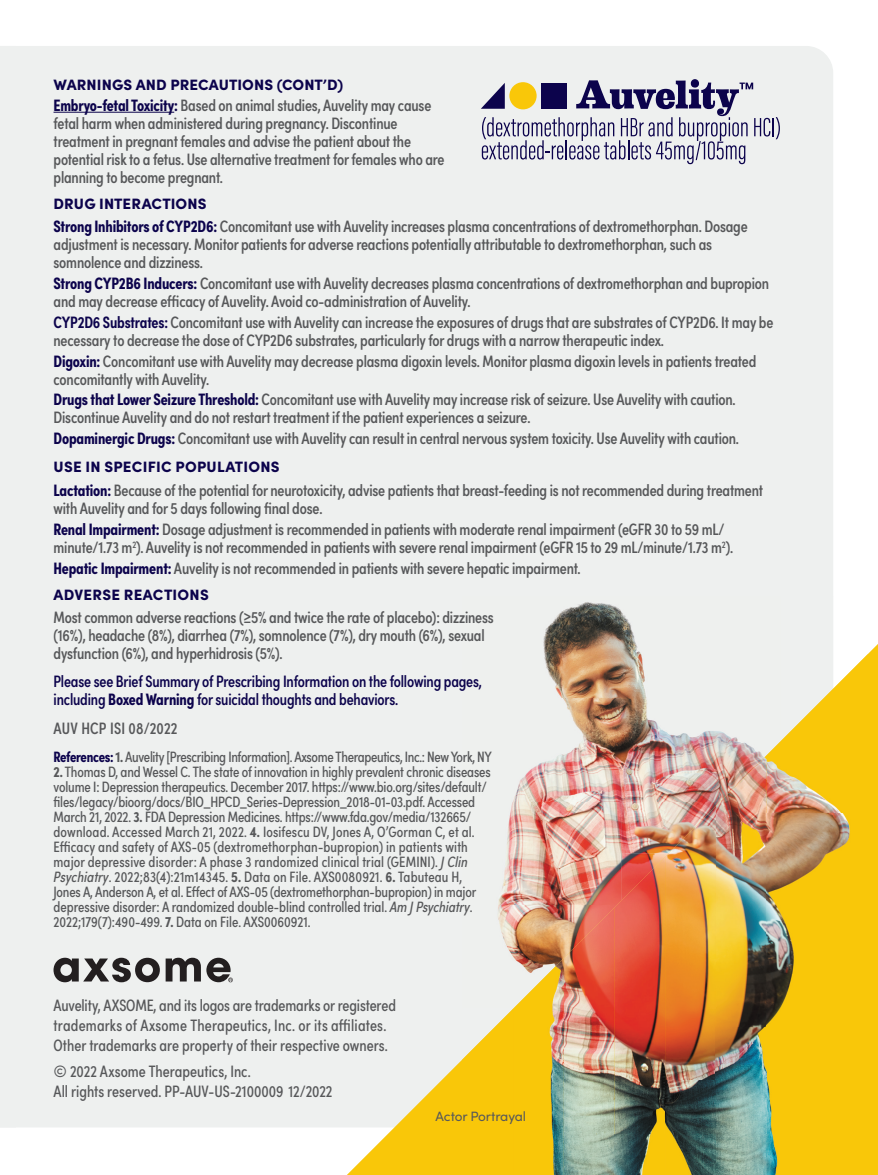
<style>
.page{position:relative;width:878px;height:1175px;background:#fff}
.page>*{position:absolute;margin:0;border:0;box-sizing:border-box;transform-origin:0 0}
.t1{font:500 16.5px/18px "Sofia Pro Condensed";letter-spacing:-.01em;color:#57585a}
.t2{font:16.5px/19.8px "Sofia Pro Condensed";color:#57585a}
.t3{font:500 16.5px/18px "Sofia Pro Condensed";letter-spacing:-.01em;color:#0c034c}
.t4{font:500 16.5px "Sofia Pro Condensed";letter-spacing:.015em;color:#57585a}
.t5{font:15px/15px "Sofia Pro Condensed";letter-spacing:-.01em;color:#57585a}
.t6{font:900 15px "Sofia Pro";letter-spacing:.01em;color:#0c034c}
.t7{font:13.5px "Sofia Pro";letter-spacing:-.015em;color:#57585a}
.s1{font-weight:700;color:#0c034c}
.s2{font-weight:600;color:#0c034c}
.s3{font-weight:700}
.s4{font-style:italic}
.s5{font-family:"Sofia Pro"}
</style>
<div class="page">
<div style="left:0;top:46px;width:833px;height:1081px;background:#eef0ef"></div>
<svg style="left:332px;top:629px;width:546px;height:545px;background:#f0e9ca"></svg>
<img style="left:833px;top:629px;width:34px;height:25px">
<img style="left:462px;top:596px;width:318px;height:205px">
<div style="left:780px;top:596px;width:53px;height:58px;background:#eef0ef"></div>
<img style="left:462px;top:801px;width:159px;height:104px">
<img style="left:621px;top:801px;width:94px;height:52px">
<img style="left:621px;top:853px;width:44px;height:3px">
<img style="left:462px;top:905px;width:106px;height:102px">
<img style="left:568px;top:905px;width:46px;height:2px">
<img style="left:766px;top:654px;width:101px;height:520px">
<img style="left:715px;top:755px;width:51px;height:419px">
<img style="left:665px;top:806px;width:51px;height:368px">
<img style="left:614px;top:856px;width:51px;height:318px">
<img style="left:563px;top:907px;width:51px;height:267px">
<img style="left:513px;top:958px;width:51px;height:216px">
<img style="left:462px;top:1008px;width:51px;height:166px">
<svg style="left:53px;top:957px;width:107px;height:25px;background:#807f7f"></svg>
<svg style="left:166px;top:957px;width:67px;height:25px;background:#7c7a7a"></svg>
<hr style="left:53px;top:112px;width:121px;height:1px;background:#0c034c">
<svg style="left:481px;top:79px;width:298px;height:85px;background:#b7b5c1"></svg>
<p class="t6" style="left:53px;top:79px;width:291px">WARNINGS AND PRECAUTIONS (CONT’D)</p>
<p class="t1" style="left:53px;top:98px;width:392px"><span class="s1">Embryo-fetal Toxicity:</span> Based on animal studies, Auvelity may cause fetal harm when administered during pregnancy. Discontinue treatment in pregnant females and advise the patient about the potential risk to a fetus. Use alternative treatment for females who are planning to become pregnant.</p>
<p class="t6" style="left:53px;top:198px;width:155px">DRUG INTERACTIONS</p>
<p class="t1" style="left:53px;top:219px;width:695px"><span class="s1">Strong Inhibitors of CYP2D6:</span> Concomitant use with Auvelity increases plasma concentrations of dextromethorphan. Dosage adjustment is necessary. Monitor patients for adverse reactions potentially attributable to dextromethorphan, such as somnolence and dizziness.</p>
<p class="t1" style="left:53px;top:276px;width:717px"><span class="s1">Strong CYP2B6 Inducers:</span> Concomitant use with Auvelity decreases plasma concentrations of dextromethorphan and bupropion and may decrease efficacy of Auvelity. Avoid co-administration of Auvelity.</p>
<p class="t1" style="left:53px;top:315px;width:721px"><span class="s2">CYP2D6 Substrates:</span> Concomitant use with Auvelity can increase the exposures of drugs that are substrates of CYP2D6. It may be necessary to decrease the dose of CYP2D6 substrates, particularly for drugs with a narrow therapeutic index.</p>
<p class="t1" style="left:53px;top:353px;width:704px"><span class="s1">Digoxin:</span> Concomitant use with Auvelity may decrease plasma digoxin levels. Monitor plasma digoxin levels in patients treated concomitantly with Auvelity.</p>
<p class="t1" style="left:53px;top:392px;width:683px"><span class="s1">Drugs that Lower Seizure Threshold:</span> Concomitant use with Auvelity may increase risk of seizure. Use Auvelity with caution.<br>Discontinue Auvelity and do not restart treatment if the patient experiences a seizure.</p>
<p class="t1" style="left:53px;top:431px;width:687px"><span class="s1">Dopaminergic Drugs:</span> Concomitant use with Auvelity can result in central nervous system toxicity. Use Auvelity with caution.</p>
<p class="t6" style="left:54px;top:461px;width:228px">USE IN SPECIFIC POPULATIONS</p>
<p class="t1" style="left:53px;top:483px;width:711px"><span class="s1">Lactation:</span> Because of the potential for neurotoxicity, advise patients that breast-feeding is not recommended during treatment with Auvelity and for 5 days following final dose.</p>
<p class="t1" style="left:53px;top:522px;width:681px"><span class="s1">Renal Impairment:</span> Dosage adjustment is recommended in patients with moderate renal impairment (eGFR 30 to 59 mL/ minute/1.73 m<sup>2</sup>). Auvelity is not recommended in patients with severe renal impairment (eGFR 15 to 29 mL/minute/1.73 m<sup>2</sup>).</p>
<p class="t1" style="left:53px;top:561px;width:528px"><span class="s1">Hepatic Impairment:</span> Auvelity is not recommended in patients with severe hepatic impairment.</p>
<p class="t6" style="left:54px;top:589px;width:157px">ADVERSE REACTIONS</p>
<p class="t1" style="left:53px;top:610px;width:442px">Most common adverse reactions (≥5% and twice the rate of placebo): dizziness (16%), headache (8%), diarrhea (7%), somnolence (7%), dry mouth (6%), sexual dysfunction (6%), and hyperhidrosis (5%).</p>
<p class="t3" style="left:53px;top:674px;width:430px">Please see Brief Summary of Prescribing Information on the following pages, including <span class="s3">Boxed Warning</span> for suicidal thoughts and behaviors.</p>
<p class="t4" style="left:53px;top:721px;width:126px">AUV HCP ISI 08/2022</p>
<p class="t5" style="left:53px;top:751px;width:440px"><span class="s1">References:</span> <span class="s3">1.</span> Auvelity [Prescribing Information]. Axsome Therapeutics, Inc.: New York, NY</p>
<p class="t5" style="left:53px;top:766px;width:438px"><span class="s3">2.</span> Thomas D, and Wessel C. The state of innovation in highly prevalent chronic diseases volume I: Depression therapeutics. December 2017. https://www.bio.org/sites/default/ files/legacy/bioorg/docs/BIO_HPCD_Series-Depression_2018-01-03.pdf. Accessed March 21, 2022. <span class="s3">3.</span> FDA Depression Medicines. https://www.fda.gov/media/132665/ download. Accessed March 21, 2022. <span class="s3">4.</span> Iosifescu DV, Jones A, O’Gorman C, et al.<br>Efficacy and safety of AXS-05 (dextromethorphan-bupropion) in patients with major depressive disorder: A phase 3 randomized clinical trial (GEMINI). <span class="s4">J Clin Psychiatry</span>. 2022;83(4):21m14345. <span class="s3">5.</span> Data on File. AXS0080921. <span class="s3">6.</span> Tabuteau H, Jones A, Anderson A, et al. Effect of AXS-05 (dextromethorphan-bupropion) in major depressive disorder: A randomized double-blind controlled trial. <span class="s4">Am J Psychiatry</span>.<br>2022;179(7):490-499. <span class="s3">7.</span> Data on File. AXS0060921.</p>
<p class="t2" style="left:54px;top:997px;width:344px">Auvelity, AXSOME, and its logos are trademarks or registered trademarks of Axsome Therapeutics, Inc. or its affiliates.<br>Other trademarks are property of their respective owners.</p>
<p class="t2" style="left:54px;top:1063px;width:280px"><span class="s5">©</span> 2022 Axsome Therapeutics, Inc.<br>All rights reserved. PP-AUV-US-2100009 12/2022</p>
<p class="t7" style="left:435px;top:1111px;width:92px">Actor Portrayal</p>
</div>
